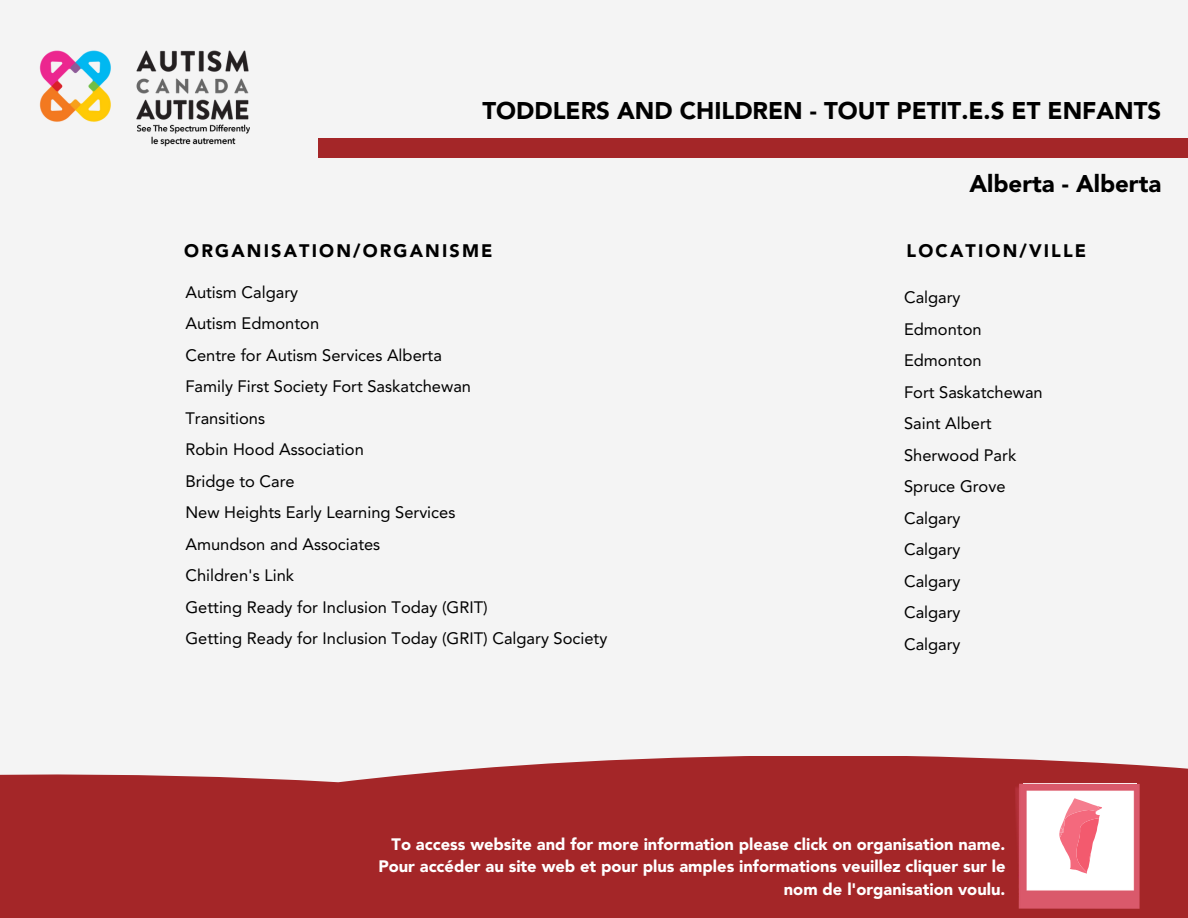
<style>
.page{position:relative;width:1188px;height:918px;background:#f4f4f4}
.page>*{position:absolute;margin:0;border:0;box-sizing:border-box;transform-origin:0 0}
.t1{font:900 24px "Avenir LT Std";color:#000}
.t2{font:900 18px "Avenir LT Std";letter-spacing:.12em;color:#000}
.t3{font:16.5px "Avenir LT Std";color:#000}
.t4{font:900 16.5px/22.5px "Avenir LT Std";color:#fff;text-align:right}
</style>
<div class="page">
<div style="left:319px;top:138px;width:869px;height:20px;background:#a42628"></div>
<img style="left:39px;top:50px;width:211px;height:97px">
<div style="left:0;top:756px;width:1188px;height:162px;background:#a42628"></div>
<img style="left:1015px;top:784px;width:125px;height:125px">
<svg style="left:1059px;top:798px;width:43px;height:76px"></svg>
<h1 class="t1" style="left:483px;top:100px;width:680px">TODDLERS AND CHILDREN - TOUT PETIT.E.S ET ENFANTS</h1>
<h2 class="t1" style="left:969px;top:174px;width:193px">Alberta - Alberta</h2>
<p class="t2" style="left:184px;top:243px;width:310px">ORGANISATION/ORGANISME</p>
<p class="t2" style="left:907px;top:243px;width:181px">LOCATION/VILLE</p>
<h3 class="t3" style="left:185px;top:285px;width:114px">Autism Calgary</h3>
<p class="t3" style="left:185px;top:317px;width:135px">Autism Edmonton</p>
<p class="t3" style="left:185px;top:348px;width:258px">Centre for Autism Services Alberta</p>
<p class="t3" style="left:185px;top:380px;width:287px">Family First Society Fort Saskatchewan</p>
<p class="t3" style="left:185px;top:411px;width:81px">Transitions</p>
<p class="t3" style="left:185px;top:443px;width:180px">Robin Hood Association</p>
<p class="t3" style="left:185px;top:474px;width:111px">Bridge to Care</p>
<p class="t3" style="left:185px;top:506px;width:272px">New Heights Early Learning Services</p>
<p class="t3" style="left:185px;top:537px;width:196px">Amundson and Associates</p>
<p class="t3" style="left:185px;top:569px;width:110px">Children's Link</p>
<p class="t3" style="left:185px;top:600px;width:304px">Getting Ready for Inclusion Today (GRIT)</p>
<p class="t3" style="left:185px;top:632px;width:423px">Getting Ready for Inclusion Today (GRIT) Calgary Society</p>
<p class="t3" style="left:904px;top:291px;width:58px">Calgary</p>
<p class="t3" style="left:904px;top:322px;width:79px">Edmonton</p>
<p class="t3" style="left:904px;top:354px;width:79px">Edmonton</p>
<p class="t3" style="left:904px;top:385px;width:140px">Fort Saskatchewan</p>
<p class="t3" style="left:904px;top:417px;width:89px">Saint Albert</p>
<p class="t3" style="left:904px;top:448px;width:114px">Sherwood Park</p>
<p class="t3" style="left:904px;top:480px;width:103px">Spruce Grove</p>
<p class="t3" style="left:904px;top:511px;width:58px">Calgary</p>
<p class="t3" style="left:904px;top:543px;width:58px">Calgary</p>
<p class="t3" style="left:904px;top:574px;width:58px">Calgary</p>
<p class="t3" style="left:904px;top:606px;width:58px">Calgary</p>
<p class="t3" style="left:904px;top:637px;width:58px">Calgary</p>
<h4 class="t4" style="left:378px;top:834px;width:629px">To access website and for more information please click on organisation name.<br>Pour accéder au site web et pour plus amples informations veuillez cliquer sur le nom de l'organisation voulu.</h4>
</div>
